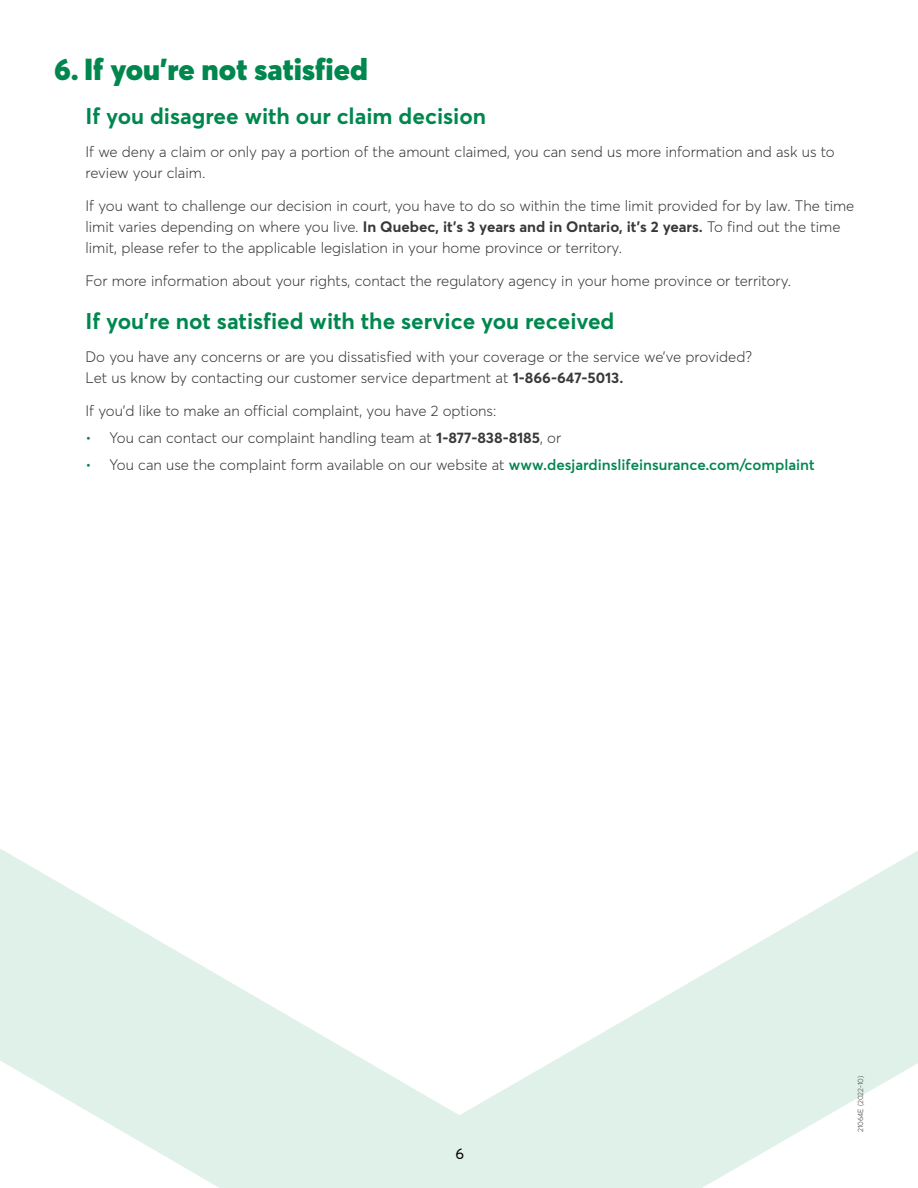
<style>
.page{position:relative;width:918px;height:1188px;background:#fff}
.page>*{position:absolute;margin:0;border:0;box-sizing:border-box;transform-origin:0 0}
.t1{font:900 30px "Averta";color:#00874e}
.t2{font:700 22.5px "Averta";color:#00874e}
.t3{font:300 15px/21px "Averta";color:#383838}
.t4{font:15px "Averta";color:#000}
.t5{font:300 7.5px "Averta";color:#383838}
.s1{font-weight:700}
.s2{color:#00874e}
.s3{font-weight:600;color:#00874e}
</style>
<div class="page">
<svg style="left:0;top:849px;width:918px;height:339px;fill:#e0f1ea"></svg>
<h2 class="t1" style="left:54px;top:50px;width:316px">6. If you’re not satisfied</h2>
<h3 class="t2" style="left:86px;top:101px;width:402px">If you disagree with our claim decision</h3>
<p class="t3" style="left:86px;top:141px;width:751px">If we deny a claim or only pay a portion of the amount claimed, you can send us more information and ask us to review your claim.</p>
<p class="t3" style="left:86px;top:195px;width:770px">If you want to challenge our decision in court, you have to do so within the time limit provided for by law. The time limit varies depending on where you live. <span class="s1">In Quebec, it’s 3 years and in Ontario, it’s 2 years.</span> To find out the time limit, please refer to the applicable legislation in your home province or territory.</p>
<p class="t3" style="left:86px;top:270px;width:707px">For more information about your rights, contact the regulatory agency in your home province or territory.</p>
<h3 class="t2" style="left:86px;top:307px;width:531px">If you’re not satisfied with the service you received</h3>
<p class="t3" style="left:86px;top:346px;width:668px">Do you have any concerns or are you dissatisfied with your coverage or the service we’ve provided?<br>Let us know by contacting our customer service department at <span class="s1">1-866-647-5013.</span></p>
<p class="t3" style="left:86px;top:400px;width:412px">If you’d like to make an official complaint, you have 2 options:</p>
<p class="t3" style="left:86px;top:427px;width:477px"><span class="s2">•</span> You can contact our complaint handling team at <span class="s1">1-877-838-8185</span>, or</p>
<p class="t3" style="left:86px;top:454px;width:731px"><span class="s2">•</span> You can use the complaint form available on our website at <span class="s3">www.desjardinslifeinsurance.com/complaint</span></p>
<p class="t4" style="left:456px;top:1144px;width:10px">6</p>
<p class="t5" style="left:856px;top:1132px;width:58px;rotate:-90deg">21064E (2022-10)</p>
</div>
